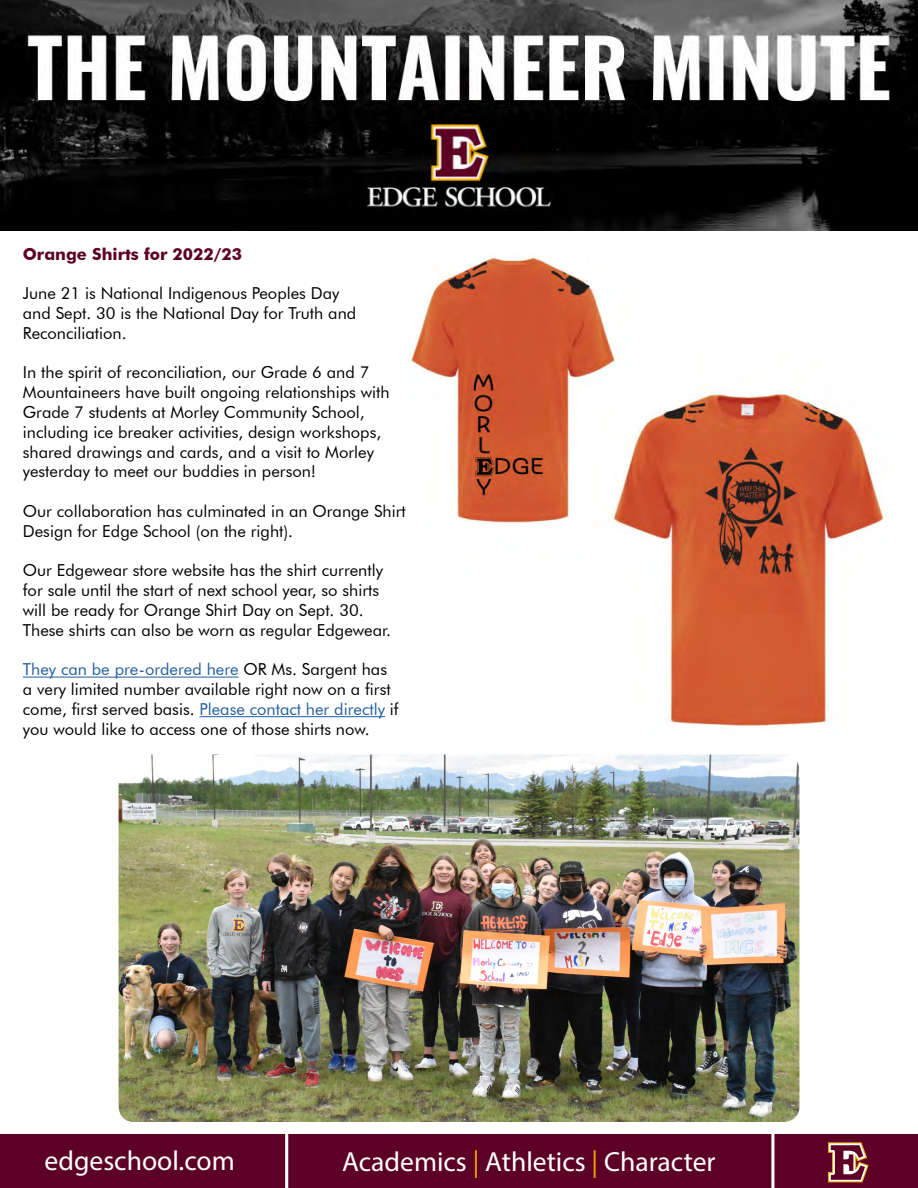
<style>
.page{position:relative;width:918px;height:1188px;background:#fff}
.page>*{position:absolute;margin:0;border:0;box-sizing:border-box;transform-origin:0 0}
.t1{font:27.6px "Myriad Pro";color:#fff}
.t2{font:16.5px/19.8px "Futura BT";color:#000}
.t3{font:700 16.5px "Futura BT";color:#5d0025}
.s1{color:#215e9e}
.s2{color:#f4a700}
</style>
<div class="page">
<img style="left:0;top:0;width:918px;height:231px">
<div style="left:0;top:1135px;width:918px;height:53px;background:#5d0025"></div>
<svg style="left:828px;top:1142px;width:41px;height:40px"></svg>
<hr style="left:285px;top:1130px;width:3px;height:58px;background:#fff">
<hr style="left:771px;top:1130px;width:3px;height:58px;background:#fff">
<hr style="left:23px;top:677px;width:216px;height:1px;background:#215e9e">
<hr style="left:199px;top:716px;width:186px;height:1px;background:#215e9e">
<img style="left:119px;top:754px;width:680px;height:368px">
<img style="left:411px;top:257px;width:473px;height:471px">
<p class="t3" style="left:23px;top:244px;width:221px">Orange Shirts for 2022/23</p>
<p class="t2" style="left:23px;top:283px;width:335px">June 21 is National Indigenous Peoples Day and Sept. 30 is the National Day for Truth and<br>Reconciliation.</p>
<p class="t2" style="left:23px;top:362px;width:368px">In the spirit of reconciliation, our Grade 6 and 7<br>Mountaineers have built ongoing relationships with Grade 7 students at Morley Community School, including ice breaker activities, design workshops, shared drawings and cards, and a visit to Morley yesterday to meet our buddies in person!</p>
<p class="t2" style="left:23px;top:501px;width:384px">Our collaboration has culminated in an Orange Shirt<br>Design for Edge School (on the right).</p>
<p class="t2" style="left:23px;top:560px;width:370px">Our Edgewear store website has the shirt currently for sale until the start of next school year, so shirts will be ready for Orange Shirt Day on Sept. 30.<br>These shirts can also be worn as regular Edgewear.</p>
<p class="t2" style="left:23px;top:659px;width:377px"><span class="s1">They can be pre-ordered here</span> OR Ms. Sargent has a very limited number available right now on a first come, first served basis. <span class="s1">Please contact her directly</span> if you would like to access one of those shirts now.</p>
<h1 class="t1" style="left:45px;top:1143px;width:192px">edgeschool.com</h1>
<h1 class="t1" style="left:342px;top:1145px;width:375px">Academics <span class="s2">|</span> Athletics <span class="s2">|</span> Character</h1>
</div>
